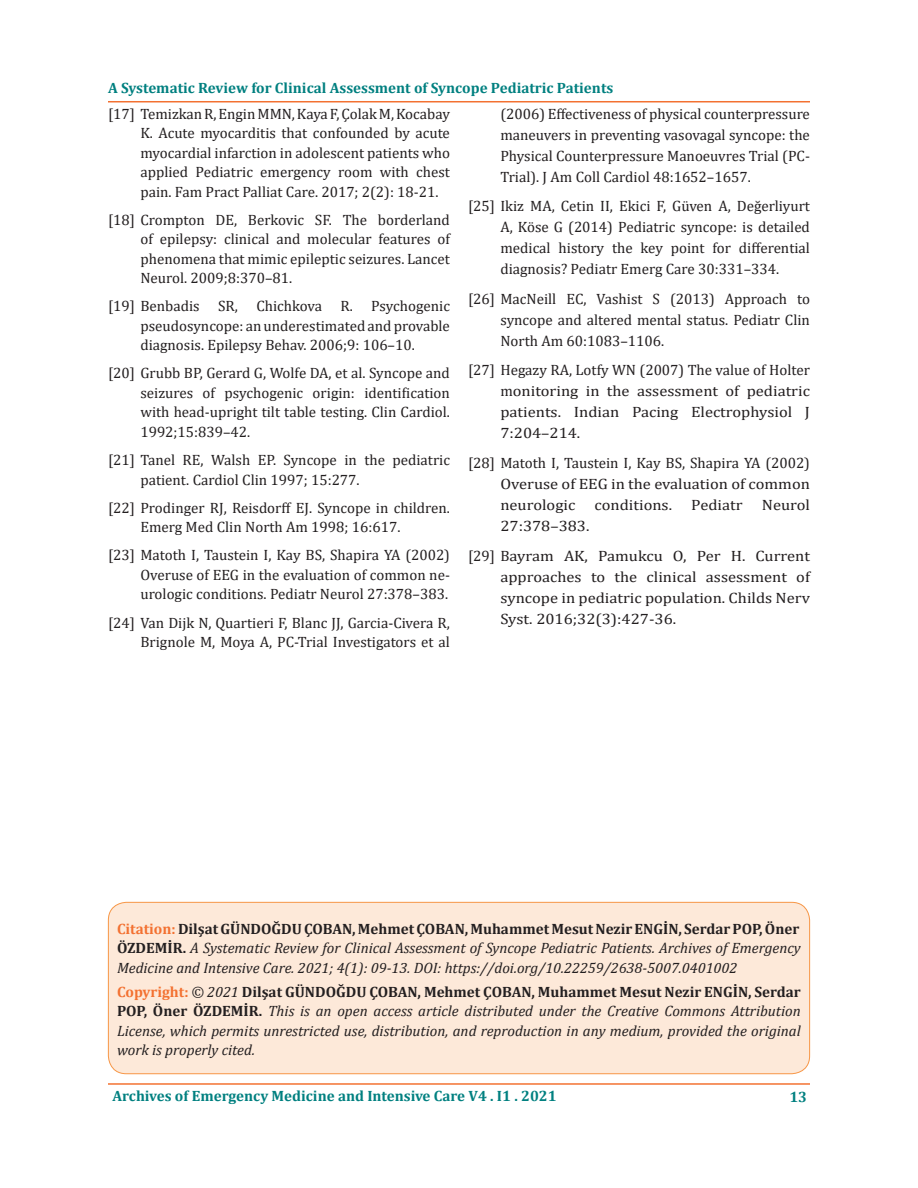
<style>
.page{position:relative;width:918px;height:1188px;background:#fff}
.page>*{position:absolute;margin:0;border:0;box-sizing:border-box;transform-origin:0 0}
.t1{font:15px/19.5px "Cambria";color:#231f20;text-align:justify}
.t2{font:italic 15px/19.5px "Cambria";color:#231f20;text-align:justify}
.t3{font:700 15px "Cambria";color:#008080}
.t4{font:15px "Cambria";color:#231f20;scale:1.1 1}
.s1{font-weight:700;font-style:normal;color:#f37131}
.s2{font-weight:700;font-style:normal}
</style>
<div class="page">
<hr style="left:108px;top:1083px;width:702px;height:2px;background:#f37232">
<hr style="left:108px;top:101px;width:702px;height:1px;background:#f37131">
<div style="left:108px;top:902px;width:702px;height:172px;background:#fde9d9;border-radius:18px"></div>
<div style="left:108px;top:902px;width:702px;height:172px;border:1px solid #f79646;border-radius:18px"></div>
<p class="t3" style="left:108px;top:77px;width:507px">A Systematic Review for Clinical Assessment of Syncope Pediatric Patients</p>
<p class="t1" style="left:140px;top:104px;width:311px;text-indent:-32px">[17] Temizkan R, Engin MMN, Kaya F, Çolak M, Kocabay K. Acute myocarditis that confounded by acute myocardial infarction in adolescent patients who applied Pediatric emergency room with chest pain. Fam Pract Palliat Care. 2017; 2(2): 18-21.</p>
<p class="t1" style="left:140px;top:210px;width:311px;text-indent:-32px">[18] Crompton DE, Berkovic SF. The borderland of epilepsy: clinical and molecular features of phenomena that mimic epileptic seizures. Lancet Neurol. 2009;8:370–81.</p>
<p class="t1" style="left:140px;top:296px;width:311px;text-indent:-32px">[19] Benbadis SR, Chichkova R. Psychogenic pseudosyncope: an underestimated and provable diagnosis. Epilepsy Behav. 2006;9: 106–10.</p>
<p class="t1" style="left:140px;top:364px;width:311px;text-indent:-32px">[20] Grubb BP, Gerard G, Wolfe DA, et al. Syncope and seizures of psychogenic origin: identification with head-upright tilt table testing. Clin Cardiol.<br>1992;15:839–42.</p>
<p class="t1" style="left:140px;top:450px;width:311px;text-indent:-32px">[21] Tanel RE, Walsh EP. Syncope in the pediatric patient. Cardiol Clin 1997; 15:277.</p>
<p class="t1" style="left:140px;top:498px;width:311px;text-indent:-32px">[22] Prodinger RJ, Reisdorff EJ. Syncope in children.<br>Emerg Med Clin North Am 1998; 16:617.</p>
<p class="t1" style="left:140px;top:545px;width:311px;text-indent:-32px">[23] Matoth I, Taustein I, Kay BS, Shapira YA (2002)<br>Overuse of EEG in the evaluation of common ne&shy;urologic conditions. Pediatr Neurol 27:378–383.</p>
<p class="t1" style="left:108px;top:613px;width:343px;text-align:right">[24] Van Dijk N, Quartieri F, Blanc JJ, Garcia-Civera R,<br>Brignole M, Moya A, PC-Trial Investigators et al</p>
<p class="t1" style="left:500px;top:103px;width:311px;line-height:21px">(2006) Effectiveness of physical counterpressure maneuvers in preventing vasovagal syncope: the Physical Counterpressure Manoeuvres Trial (PC-Trial). J Am Coll Cardiol 48:1652–1657.</p>
<p class="t1" style="left:500px;top:196px;width:311px;line-height:21px;text-indent:-32px">[25] Ikiz MA, Cetin II, Ekici F, Güven A, Değerliyurt A, Köse G (2014) Pediatric syncope: is detailed medical history the key point for differential diagnosis? Pediatr Emerg Care 30:331–334.</p>
<p class="t1" style="left:500px;top:288px;width:311px;line-height:21px;text-indent:-32px">[26] MacNeill EC, Vashist S (2013) Approach to syncope and altered mental status. Pediatr Clin North Am 60:1083–1106.</p>
<p class="t1" style="left:500px;top:360px;width:311px;line-height:21px;text-indent:-32px">[27] Hegazy RA, Lotfy WN (2007) The value of Holter monitoring in the assessment of pediatric patients. Indian Pacing Electrophysiol J 7:204–214.</p>
<p class="t1" style="left:500px;top:452px;width:311px;line-height:21px;text-indent:-32px">[28] Matoth I, Taustein I, Kay BS, Shapira YA (2002)<br>Overuse of EEG in the evaluation of common neurologic</p>
<p class="t4" style="left:595px;top:496px;width:72px">conditions.</p>
<p class="t4" style="left:691px;top:496px;width:48px">Pediatr</p>
<p class="t4" style="left:762px;top:496px;width:45px">Neurol</p>
<p class="t4" style="left:500px;top:517px;width:83px">27:378–383.</p>
<p class="t1" style="left:500px;top:545px;width:311px;line-height:21px;text-indent:-32px">[29] Bayram AK, Pamukcu O, Per H. Current approaches to the clinical assessment of syncope in pediatric population. Childs Nerv Syst. 2016;32(3):427-36.</p>
<p class="t2" style="left:117px;top:918px;width:685px"><span class="s1">Citation:</span> <span class="s2">Dilşat GÜNDOĞDU ÇOBAN, Mehmet ÇOBAN, Muhammet Mesut Nezir ENGİN, Serdar POP, Öner ÖZDEMİR.</span> A Systematic Review for Clinical Assessment of Syncope Pediatric Patients. Archives of Emergency Medicine and Intensive Care. 2021; 4(1): 09-13. DOI: https://doi.org/10.22259/2638-5007.0401002</p>
<p class="t2" style="left:117px;top:981px;width:685px"><span class="s1">Copyright:</span> © 2021 <span class="s2">Dilşat GÜNDOĞDU ÇOBAN, Mehmet ÇOBAN, Muhammet Mesut Nezir ENGİN, Serdar POP, Öner ÖZDEMİR.</span> This is an open access article distributed under the Creative Commons Attribution License, which permits unrestricted use, distribution, and reproduction in any medium, provided the original work is properly cited.</p>
<p class="t3" style="left:112px;top:1086px;width:446px">Archives of Emergency Medicine and Intensive Care V4 . I1 . 2021</p>
<p class="t3" style="left:789px;top:1087px;width:19px">13</p>
</div>
